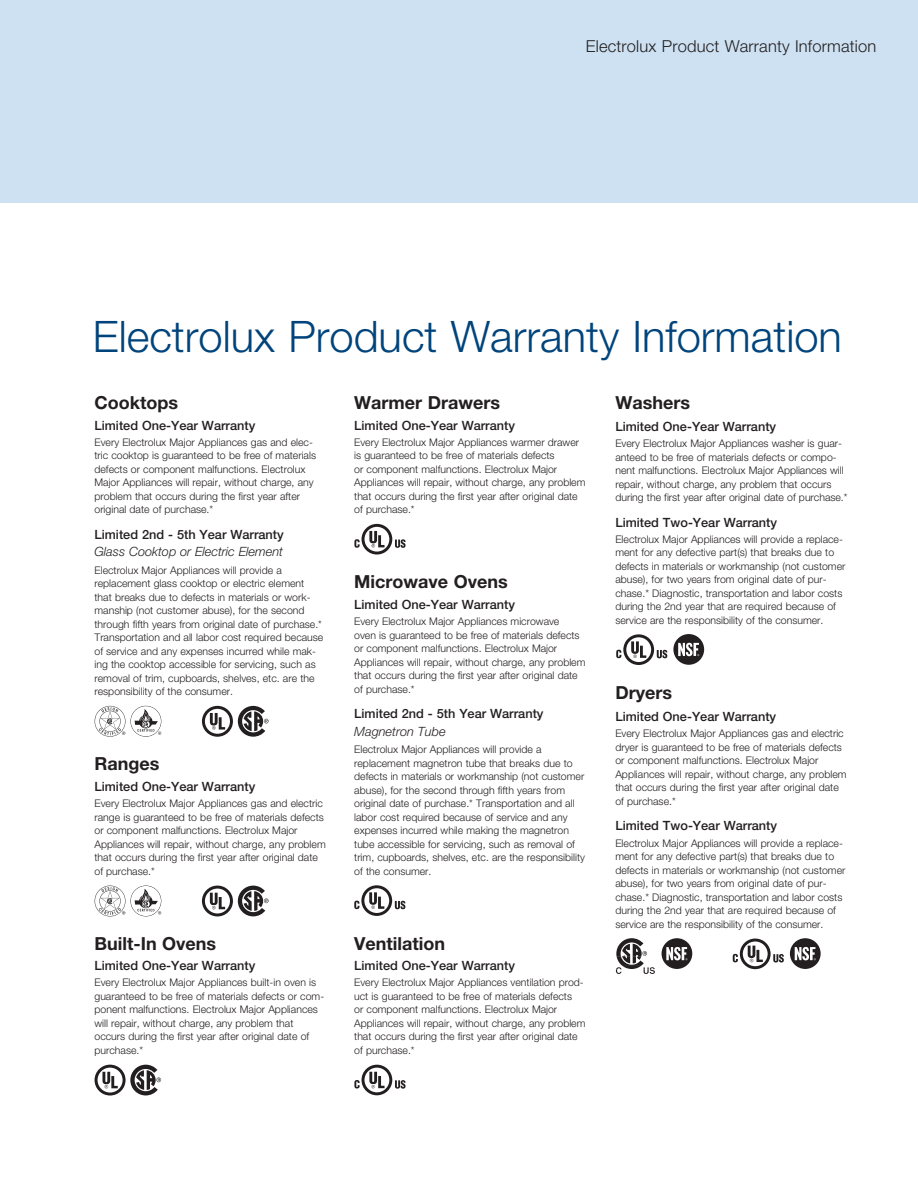
<style>
.page{position:relative;width:918px;height:1188px;background:#fff}
.page>*{position:absolute;margin:0;border:0;box-sizing:border-box;transform-origin:0 0}
.t1{font:300 43.5px "Helvetica Neue";color:#00447b}
.t2{font:700 18px "Helvetica Neue";color:#231f20}
.t3{font:300 16.5px "Helvetica Neue";letter-spacing:.01em;color:#231f20}
.t4{font:500 12.75px "Helvetica Neue";color:#231f20}
.t5{font:italic 300 12.75px "Helvetica Neue";color:#231f20}
.t6{font:300 10.5px/13.5px "Helvetica Neue";color:#231f20}
</style>
<div class="page">
<div style="left:0;top:0;width:918px;height:202px;background:#cde1f2"></div>
<svg style="left:202px;top:706px;width:67px;height:31px"></svg>
<svg style="left:202px;top:886px;width:67px;height:30px"></svg>
<svg style="left:354px;top:885px;width:51px;height:31px"></svg>
<svg style="left:354px;top:1065px;width:52px;height:30px"></svg>
<svg style="left:95px;top:1065px;width:66px;height:31px"></svg>
<svg style="left:616px;top:634px;width:51px;height:31px"></svg>
<svg style="left:673px;top:634px;width:31px;height:31px"></svg>
<svg style="left:354px;top:524px;width:52px;height:31px"></svg>
<svg style="left:616px;top:938px;width:39px;height:36px"></svg>
<svg style="left:662px;top:938px;width:30px;height:31px"></svg>
<svg style="left:733px;top:939px;width:51px;height:30px"></svg>
<svg style="left:790px;top:938px;width:31px;height:31px"></svg>
<svg style="left:95px;top:706px;width:30px;height:31px"></svg>
<svg style="left:130px;top:706px;width:31px;height:31px"></svg>
<svg style="left:131px;top:706px;width:30px;height:30px"></svg>
<svg style="left:135px;top:709px;width:26px;height:26px"></svg>
<svg style="left:95px;top:886px;width:30px;height:30px"></svg>
<svg style="left:130px;top:886px;width:31px;height:30px"></svg>
<svg style="left:131px;top:886px;width:30px;height:30px"></svg>
<svg style="left:135px;top:888px;width:26px;height:26px"></svg>
<h3 class="t3" style="left:586px;top:36px;width:292px">Electrolux Product Warranty Information</h3>
<h1 class="t1" style="left:93px;top:310px;width:750px">Electrolux Product Warranty Information</h1>
<h2 class="t2" style="left:94px;top:391px;width:85px">Cooktops</h2>
<p class="t4" style="left:94px;top:417px;width:162px">Limited One-Year Warranty</p>
<p class="t6" style="left:94px;top:435px;width:223px">Every Electrolux Major Appliances gas and elec&shy;tric cooktop is guaranteed to be free of materials defects or component malfunctions. Electrolux Major Appliances will repair, without charge, any problem that occurs during the first year after original date of purchase.*</p>
<p class="t4" style="left:94px;top:527px;width:191px">Limited 2nd - 5th Year Warranty</p>
<p class="t5" style="left:94px;top:544px;width:190px">Glass Cooktop or Electric Element</p>
<p class="t6" style="left:94px;top:563px;width:230px">Electrolux Major Appliances will provide a replacement glass cooktop or electric element that breaks due to defects in materials or work&shy;manship (not customer abuse), for the second through fifth years from original date of purchase.* Transportation and all labor cost required because of service and any expenses incurred while mak&shy;ing the cooktop accessible for servicing, such as removal of trim, cupboards, shelves, etc. are the responsibility of the consumer.</p>
<h2 class="t2" style="left:354px;top:391px;width:147px">Warmer Drawers</h2>
<p class="t4" style="left:354px;top:417px;width:162px">Limited One-Year Warranty</p>
<p class="t6" style="left:354px;top:435px;width:233px">Every Electrolux Major Appliances warmer drawer is guaranteed to be free of materials defects<br>or component malfunctions. Electrolux Major Appliances will repair, without charge, any problem that occurs during the first year after original date of purchase.*</p>
<h2 class="t2" style="left:615px;top:391px;width:76px">Washers</h2>
<p class="t4" style="left:615px;top:419px;width:162px">Limited One-Year Warranty</p>
<p class="t6" style="left:615px;top:437px;width:234px">Every Electrolux Major Appliances washer is guar&shy;anteed to be free of materials defects or compo&shy;nent malfunctions. Electrolux Major Appliances will repair, without charge, any problem that occurs during the first year after original date of purchase.*</p>
<p class="t4" style="left:615px;top:515px;width:163px">Limited Two-Year Warranty</p>
<p class="t6" style="left:615px;top:532px;width:232px">Electrolux Major Appliances will provide a replace&shy;ment for any defective part(s) that breaks due to defects in materials or workmanship (not customer abuse), for two years from original date of pur&shy;chase.* Diagnostic, transportation and labor costs during the 2nd year that are required because of service are the responsibility of the consumer.</p>
<h2 class="t2" style="left:354px;top:571px;width:155px">Microwave Ovens</h2>
<p class="t4" style="left:354px;top:597px;width:162px">Limited One-Year Warranty</p>
<p class="t6" style="left:354px;top:614px;width:233px">Every Electrolux Major Appliances microwave<br>oven is guaranteed to be free of materials defects or component malfunctions. Electrolux Major Appliances will repair, without charge, any problem that occurs during the first year after original date of purchase.*</p>
<p class="t4" style="left:354px;top:706px;width:191px">Limited 2nd - 5th Year Warranty</p>
<p class="t5" style="left:354px;top:724px;width:93px">Magnetron Tube</p>
<p class="t6" style="left:354px;top:742px;width:232px">Electrolux Major Appliances will provide a replacement magnetron tube that breaks due to defects in materials or workmanship (not customer abuse), for the second through fifth years from original date of purchase.* Transportation and all labor cost required because of service and any expenses incurred while making the magnetron tube accessible for servicing, such as removal of trim, cupboards, shelves, etc. are the responsibility of the consumer.</p>
<h2 class="t2" style="left:615px;top:681px;width:58px">Dryers</h2>
<p class="t4" style="left:615px;top:709px;width:162px">Limited One-Year Warranty</p>
<p class="t6" style="left:615px;top:727px;width:233px">Every Electrolux Major Appliances gas and electric dryer is guaranteed to be free of materials defects or component malfunctions. Electrolux Major Appliances will repair, without charge, any problem that occurs during the first year after original date of purchase.*</p>
<p class="t4" style="left:615px;top:818px;width:163px">Limited Two-Year Warranty</p>
<p class="t6" style="left:615px;top:836px;width:232px">Electrolux Major Appliances will provide a replace&shy;ment for any defective part(s) that breaks due to defects in materials or workmanship (not customer abuse), for two years from original date of pur&shy;chase.* Diagnostic, transportation and labor costs during the 2nd year that are required because of service are the responsibility of the consumer.</p>
<h2 class="t2" style="left:94px;top:753px;width:66px">Ranges</h2>
<p class="t4" style="left:94px;top:779px;width:162px">Limited One-Year Warranty</p>
<p class="t6" style="left:94px;top:796px;width:233px">Every Electrolux Major Appliances gas and electric range is guaranteed to be free of materials defects or component malfunctions. Electrolux Major Appliances will repair, without charge, any problem that occurs during the first year after original date of purchase.*</p>
<h2 class="t2" style="left:94px;top:932px;width:123px">Built-In Ovens</h2>
<p class="t4" style="left:94px;top:958px;width:162px">Limited One-Year Warranty</p>
<p class="t6" style="left:94px;top:976px;width:231px">Every Electrolux Major Appliances built-in oven is guaranteed to be free of materials defects or com&shy;ponent malfunctions. Electrolux Major Appliances will repair, without charge, any problem that occurs during the first year after original date of purchase.*</p>
<h2 class="t2" style="left:354px;top:932px;width:92px">Ventilation</h2>
<p class="t4" style="left:354px;top:958px;width:162px">Limited One-Year Warranty</p>
<p class="t6" style="left:354px;top:976px;width:233px">Every Electrolux Major Appliances ventilation prod&shy;uct is guaranteed to be free of materials defects<br>or component malfunctions. Electrolux Major Appliances will repair, without charge, any problem that occurs during the first year after original date of purchase.*</p>
</div>
